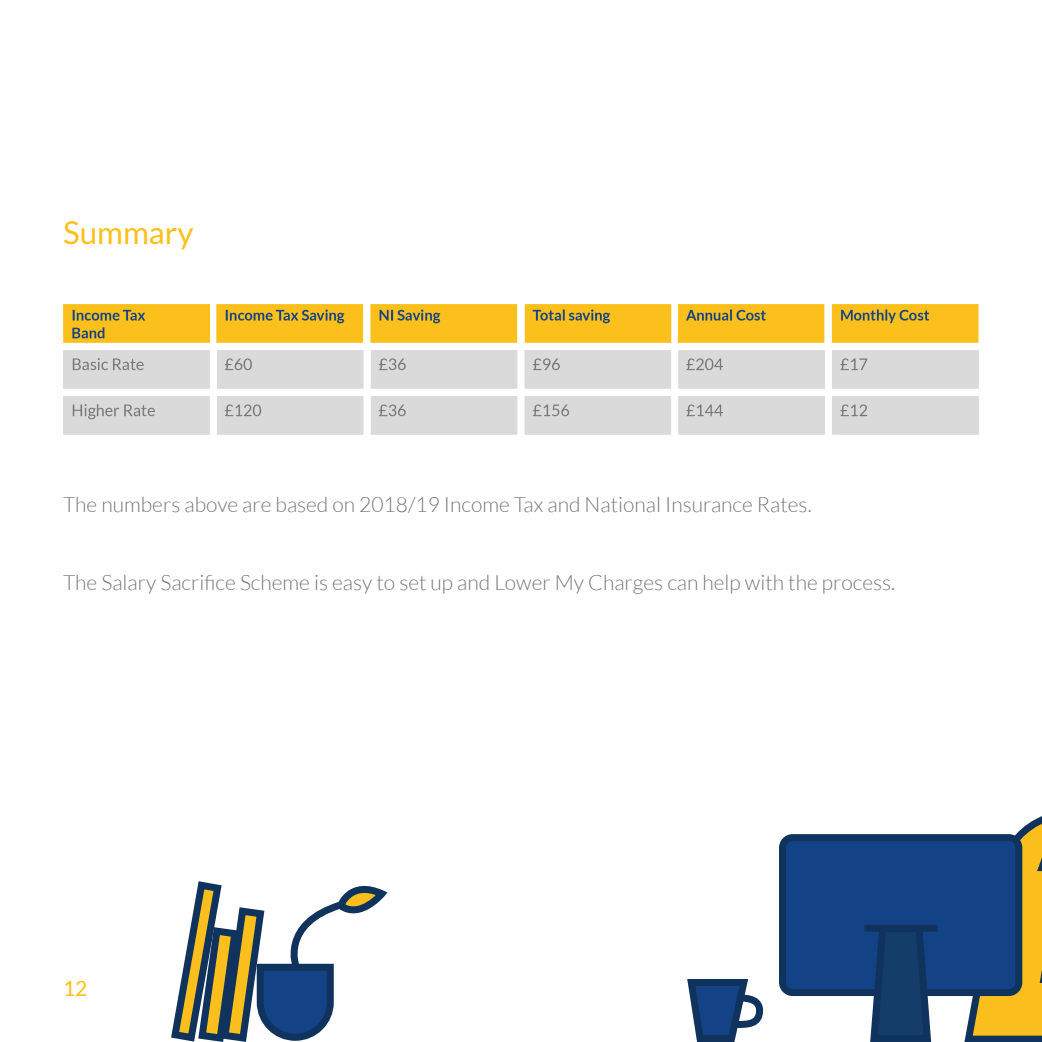
<style>
.page{position:relative;width:1042px;height:1042px;background:#fff}
.page>*{position:absolute;margin:0;border:0;box-sizing:border-box;transform-origin:0 0}
.t1{font:31.5px "Lato";color:#fbc01b}
.t2{font:300 21px "Lato";color:#777}
.t3{font:21px "Lato";color:#fbc01b}
</style>
<div class="page">
<img style="left:63px;top:305px;width:916px;height:129px">
<svg style="left:960px;top:816px;width:82px;height:226px"></svg>
<div style="left:782px;top:837px;width:237px;height:155px;background:#144287;border-radius:10px"></div>
<div style="left:779px;top:834px;width:243px;height:162px;border:7px solid #0f335c;border-radius:10px"></div>
<div style="left:864px;top:924px;width:73px;height:7px;background:#0f335c"></div>
<svg style="left:866px;top:924px;width:69px;height:118px"></svg>
<svg style="left:687px;top:979px;width:77px;height:63px"></svg>
<svg style="left:171px;top:881px;width:217px;height:161px"></svg>
<p class="t1" style="left:63px;top:215px;width:132px">Summary</p>
<p class="t2" style="left:63px;top:493px;width:750px">The numbers above are based on 2018/19 Income Tax and National Insurance Rates.</p>
<p class="t2" style="left:63px;top:571px;width:834px">The Salary Sacrifice Scheme is easy to set up and Lower My Charges can help with the process.</p>
<p class="t3" style="left:63px;top:976px;width:26px">12</p>
</div>
